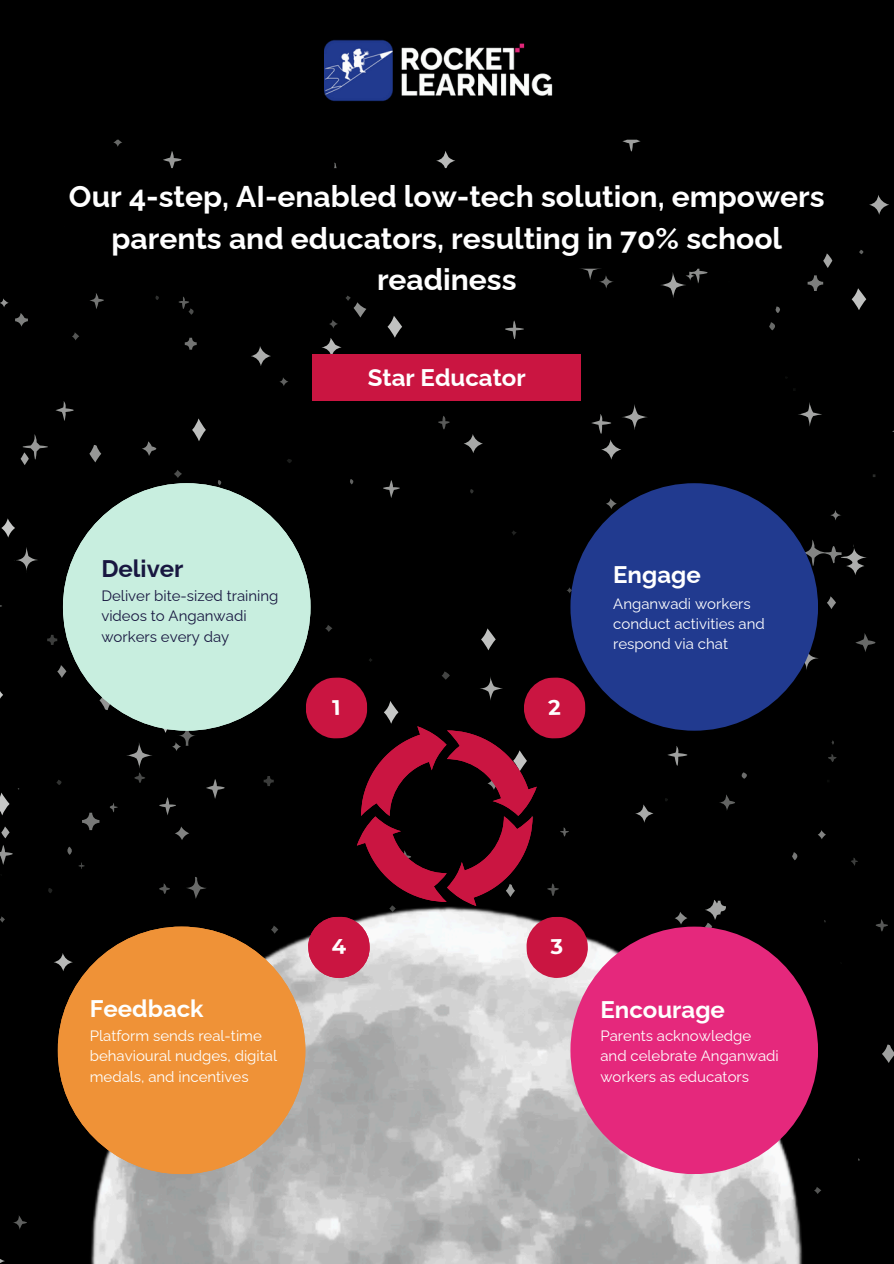
<style>
.page{position:relative;width:894px;height:1264px;background:#fff}
.page>*{position:absolute;margin:0;border:0;box-sizing:border-box;transform-origin:0 0}
.t1{font:700 30px/41.7px "Raleway";color:#fff;text-align:center}
.t2{font:700 24px "Raleway";color:#fff}
.t3{font:700 24px "Raleway";color:#fefffe}
.t4{font:700 24px "Raleway";color:#181740}
.t5{font:15px/20.2px "Raleway";color:#fefffe}
.t6{font:15px/20.2px "Raleway";color:#181740}
.t7{font:15px/20.2px "Raleway";color:#fff}
</style>
<div class="page">
<div style="left:0;top:0;width:893px;height:1263px;background:#000"></div>
<svg style="left:113px;top:140px;width:9px;height:7px"></svg>
<svg style="left:622px;top:140px;width:18px;height:12px"></svg>
<svg style="left:163px;top:151px;width:19px;height:17px"></svg>
<svg style="left:436px;top:151px;width:19px;height:17px"></svg>
<svg style="left:334px;top:163px;width:3px;height:5px"></svg>
<div style="left:868px;top:195px;width:21px;height:20px;background:#fefffe;border-radius:10px;opacity:.67"></div>
<svg style="left:859px;top:250px;width:5px;height:4px"></svg>
<svg style="left:851px;top:288px;width:15px;height:22px"></svg>
<svg style="left:0;top:298px;width:9px;height:9px"></svg>
<svg style="left:355px;top:310px;width:11px;height:7px"></svg>
<svg style="left:188px;top:310px;width:6px;height:5px"></svg>
<svg style="left:15px;top:313px;width:13px;height:14px"></svg>
<svg style="left:387px;top:316px;width:15px;height:22px"></svg>
<svg style="left:329px;top:320px;width:9px;height:8px"></svg>
<svg style="left:505px;top:320px;width:19px;height:19px"></svg>
<svg style="left:769px;top:322px;width:6px;height:8px"></svg>
<svg style="left:72px;top:332px;width:7px;height:8px"></svg>
<svg style="left:185px;top:338px;width:12px;height:11px"></svg>
<svg style="left:322px;top:338px;width:19px;height:16px"></svg>
<div style="left:251px;top:346px;width:20px;height:20px;background:#fefffe;border-radius:10px;opacity:.68"></div>
<svg style="left:279px;top:377px;width:9px;height:9px"></svg>
<svg style="left:55px;top:401px;width:19px;height:20px"></svg>
<svg style="left:798px;top:402px;width:24px;height:24px"></svg>
<svg style="left:622px;top:404px;width:25px;height:26px"></svg>
<svg style="left:591px;top:414px;width:20px;height:20px"></svg>
<svg style="left:438px;top:416px;width:12px;height:14px"></svg>
<div style="left:192px;top:418px;width:14px;height:23px;background:#fefffe;border-radius:50%;opacity:.75"></div>
<svg style="left:20px;top:434px;width:28px;height:26px"></svg>
<div style="left:463px;top:434px;width:19px;height:19px;background:#fefffe;border-radius:50%;opacity:.67"></div>
<div style="left:601px;top:439px;width:20px;height:20px;background:#fefffe;border-radius:10px;opacity:.68"></div>
<svg style="left:142px;top:441px;width:15px;height:15px"></svg>
<svg style="left:89px;top:445px;width:12px;height:17px"></svg>
<div style="left:21px;top:452px;width:8px;height:13px;background:#fefffe;border-radius:50%;opacity:.65"></div>
<svg style="left:287px;top:459px;width:5px;height:4px"></svg>
<div style="left:174px;top:470px;width:8px;height:8px;background:#fefffe;border-radius:50%;opacity:.31"></div>
<svg style="left:350px;top:479px;width:4px;height:5px"></svg>
<svg style="left:383px;top:480px;width:17px;height:18px"></svg>
<svg style="left:470px;top:489px;width:4px;height:4px"></svg>
<svg style="left:606px;top:498px;width:10px;height:11px"></svg>
<div style="left:828px;top:508px;width:14px;height:14px;background:#fefffe;border-radius:50%;opacity:.49"></div>
<div style="left:1px;top:518px;width:14px;height:19px;background:#fefffe;border-radius:50%;opacity:.79"></div>
<svg style="left:512px;top:530px;width:4px;height:5px"></svg>
<svg style="left:799px;top:540px;width:68px;height:35px"></svg>
<svg style="left:14px;top:547px;width:24px;height:24px"></svg>
<svg style="left:567px;top:587px;width:4px;height:6px"></svg>
<svg style="left:827px;top:596px;width:8px;height:13px"></svg>
<svg style="left:325px;top:625px;width:7px;height:7px"></svg>
<svg style="left:481px;top:628px;width:14px;height:22px"></svg>
<svg style="left:855px;top:633px;width:21px;height:19px"></svg>
<svg style="left:47px;top:635px;width:10px;height:10px"></svg>
<div style="left:792px;top:645px;width:28px;height:26px;background:#fefffe;border-radius:50%;opacity:.63"></div>
<svg style="left:57px;top:665px;width:6px;height:13px"></svg>
<svg style="left:0;top:691px;width:3px;height:8px"></svg>
<svg style="left:164px;top:730px;width:33px;height:21px"></svg>
<svg style="left:667px;top:746px;width:21px;height:20px"></svg>
<svg style="left:828px;top:754px;width:9px;height:8px"></svg>
<svg style="left:126px;top:743px;width:26px;height:40px"></svg>
<svg style="left:741px;top:772px;width:6px;height:6px"></svg>
<svg style="left:263px;top:776px;width:11px;height:10px"></svg>
<svg style="left:206px;top:779px;width:19px;height:20px"></svg>
<svg style="left:56px;top:780px;width:6px;height:5px"></svg>
<svg style="left:0;top:792px;width:10px;height:23px"></svg>
<svg style="left:719px;top:794px;width:16px;height:16px"></svg>
<svg style="left:159px;top:797px;width:17px;height:18px"></svg>
<svg style="left:110px;top:803px;width:8px;height:10px"></svg>
<svg style="left:635px;top:804px;width:18px;height:18px"></svg>
<svg style="left:82px;top:812px;width:17px;height:18px"></svg>
<div style="left:1px;top:826px;width:9px;height:12px;background:#fefffe;border-radius:50%;opacity:.67"></div>
<svg style="left:175px;top:826px;width:14px;height:14px"></svg>
<div style="left:817px;top:830px;width:8px;height:9px;background:#fefffe;border-radius:50%;opacity:.51"></div>
<svg style="left:0;top:845px;width:13px;height:20px"></svg>
<svg style="left:67px;top:846px;width:5px;height:8px"></svg>
<svg style="left:792px;top:852px;width:6px;height:8px"></svg>
<svg style="left:851px;top:858px;width:7px;height:7px"></svg>
<svg style="left:78px;top:862px;width:7px;height:7px"></svg>
<svg style="left:186px;top:877px;width:20px;height:21px"></svg>
<svg style="left:159px;top:883px;width:11px;height:11px"></svg>
<svg style="left:48px;top:888px;width:5px;height:5px"></svg>
<svg style="left:0;top:916px;width:5px;height:6px"></svg>
<svg style="left:875px;top:919px;width:13px;height:13px"></svg>
<svg style="left:712px;top:900px;width:12px;height:6px"></svg>
<div style="left:54px;top:953px;width:19px;height:18px;background:#fefffe;border-radius:50%;opacity:.72"></div>
<svg style="left:882px;top:1044px;width:11px;height:19px"></svg>
<svg style="left:814px;top:1187px;width:7px;height:7px"></svg>
<svg style="left:13px;top:1215px;width:14px;height:14px"></svg>
<svg style="left:0;top:1259px;width:5px;height:4px"></svg>
<img style="left:91px;top:906px;width:713px;height:357px">
<div style="left:313px;top:354px;width:267px;height:46px;background:#ca1541"></div>
<svg style="left:58px;top:926px;width:247px;height:248px;background:#cc833b"></svg>
<div style="left:570px;top:483px;width:247px;height:247px;background:#213a8f;border-radius:50%"></div>
<div style="left:570px;top:926px;width:247px;height:248px;background:#e5287c;border-radius:50%"></div>
<svg style="left:63px;top:483px;width:247px;height:247px"></svg>
<img style="left:325px;top:39px;width:228px;height:63px">
<svg style="left:90px;top:168px;width:743px;height:142px"></svg>
<svg style="left:305px;top:671px;width:283px;height:315px"></svg>
<h2 class="t1" style="left:69px;top:176px;width:757px">Our 4-step, AI-enabled low-tech solution, empowers parents and educators, resulting in 70% school readiness</h2>
<p class="t4" style="left:101px;top:554px;width:84px">Deliver</p>
<p class="t6" style="left:101px;top:585px;width:178px">Deliver bite-sized training videos to Anganwadi workers every day</p>
<p class="t2" style="left:368px;top:363px;width:159px">Star Educator</p>
<p class="t2" style="left:613px;top:560px;width:89px">Engage</p>
<p class="t7" style="left:613px;top:593px;width:153px">Anganwadi workers conduct activities and respond via chat</p>
<p class="t3" style="left:90px;top:994px;width:115px">Feedback</p>
<h2 class="t5" style="left:90px;top:1025px;width:173px">Platform sends real-time</h2>
<p class="t5" style="left:90px;top:1046px;width:189px">behavioural nudges, digital medals, and incentives</p>
<p class="t3" style="left:600px;top:994px;width:126px">Encourage</p>
<p class="t5" style="left:600px;top:1025px;width:180px">Parents acknowledge and celebrate Anganwadi workers as educators</p>
</div>
